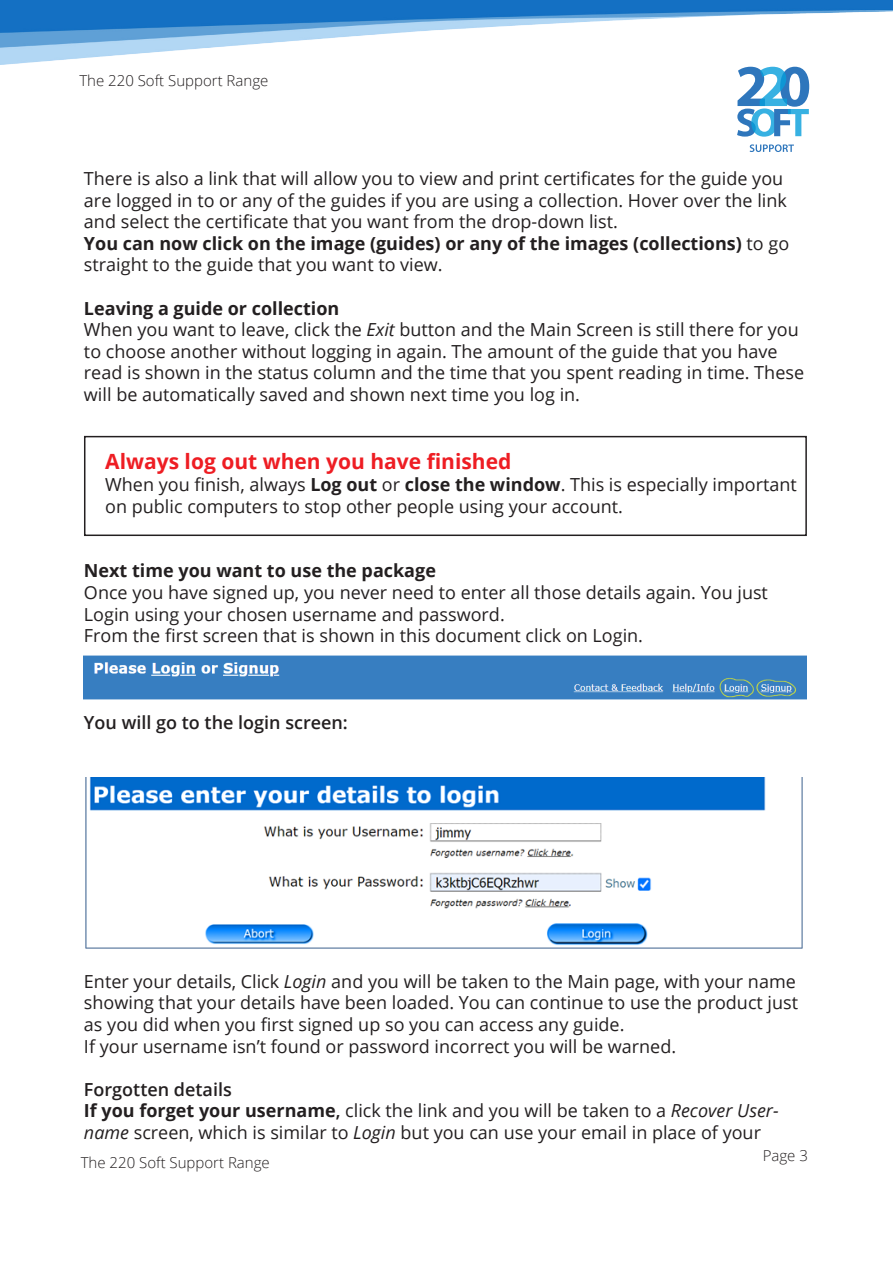
<style>
.page{position:relative;width:893px;height:1263px;background:#fff}
.page>*{position:absolute;margin:0;border:0;box-sizing:border-box;transform-origin:0 0}
.t1{font:700 21px "Open Sans";color:#ee1d23}
.t2{font:18px/21.6px "Open Sans";color:#231f20}
.t3{font:700 18px/21.6px "Open Sans";color:#231f20}
.t4{font:600 18px "Open Sans";color:#231f20}
.t5{font:300 15px "Open Sans";color:#231f20}
.s1{font-weight:400}
.s2{font-style:italic}
.s3{font-weight:700}
.s4{font-weight:600}
</style>
<div class="page">
<svg style="left:737px;top:67px;width:72px;height:70px"></svg>
<svg style="left:750px;top:144px;width:44px;height:8px"></svg>
<img style="left:0;top:0;width:893px;height:65px">
<div style="left:84px;top:436px;width:723px;height:100px;border:2px solid #231f20"></div>
<img style="left:84px;top:656px;width:723px;height:44px">
<img style="left:85px;top:777px;width:718px;height:171px">
<p class="t5" style="left:79px;top:70px;width:191px">The 220 Soft Support Range</p>
<p class="t2" style="left:84px;top:167px;width:704px">There is also a link that will allow you to view and print certificates for the guide you are logged in to or any of the guides if you are using a collection. Hover over the link and select the certificate that you want from the drop-down list.</p>
<p class="t3" style="left:84px;top:232px;width:707px">You can now click on the image (guides) or any of the images (collections) <span class="s1">to go straight to the guide that you want to view.</span></p>
<p class="t3" style="left:84px;top:297px;width:257px">Leaving a guide or collection</p>
<p class="t2" style="left:84px;top:318px;width:722px">When you want to leave, click the <span class="s2">Exit</span> button and the Main Screen is still there for you to choose another without logging in again. The amount of the guide that you have read is shown in the status column and the time that you spent reading in time. These will be automatically saved and shown next time you log in.</p>
<p class="t1" style="left:105px;top:447px;width:408px">Always log out when you have finished</p>
<p class="t2" style="left:105px;top:473px;width:693px">When you finish, always <span class="s3">Log out</span> or <span class="s3">close the window</span>. This is especially important on public computers to stop other people using your account.</p>
<p class="t3" style="left:84px;top:560px;width:353px">Next time you want to use the package</p>
<p class="t2" style="left:84px;top:581px;width:685px">Once you have signed up, you never need to enter all those details again. You just<br>Login using your chosen username and password.</p>
<p class="t2" style="left:84px;top:624px;width:561px">From the first screen that is shown in this document click on Login.</p>
<p class="t4" style="left:84px;top:710px;width:265px">You will go to the login screen:</p>
<p class="t2" style="left:84px;top:970px;width:716px">Enter your details, Click <span class="s2">Login</span> and you will be taken to the Main page, with your name showing that your details have been loaded. You can continue to use the product just as you did when you first signed up so you can access any guide.</p>
<p class="t2" style="left:84px;top:1035px;width:594px">If your username isn’t found or password incorrect you will be warned.</p>
<p class="t4" style="left:84px;top:1077px;width:149px">Forgotten details</p>
<p class="t2" style="left:84px;top:1100px;width:696px"><span class="s3">If you forget your username</span><span class="s4">,</span> click the link and you will be taken to a <span class="s2">Recover User&shy;name</span> screen, which is similar to <span class="s2">Login</span> but you can use your email in place of your</p>
<p class="t5" style="left:81px;top:1152px;width:191px">The 220 Soft Support Range</p>
<p class="t5" style="left:763px;top:1145px;width:47px">Page 3</p>
</div>
